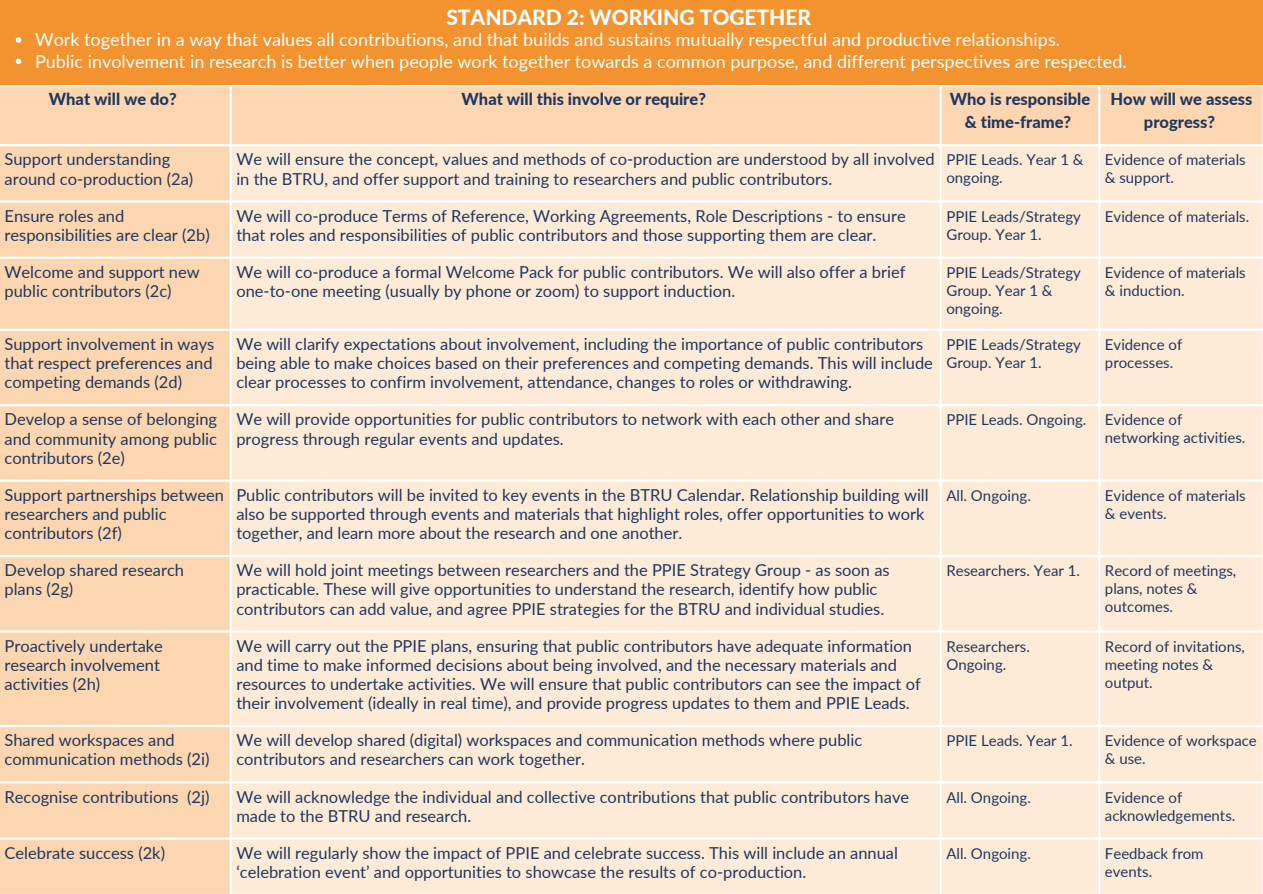
<style>
.page{position:relative;width:1263px;height:894px;background:#fff}
.page>*{position:absolute;margin:0;border:0;box-sizing:border-box;transform-origin:0 0}
.t1{font:800 21px "Lato";color:#fff}
.t2{font:18px/21.3px "Lato";color:#fff}
.t3{font:16.5px/19px "Lato";color:#20375e}
.t4{font:800 16.5px/22.5px "Lato";color:#20375e;text-align:center}
.t5{font:15px/18px "Lato";color:#20375e}
</style>
<div class="page">
<div style="left:0;top:0;width:1262px;height:84px;background:#f29330"></div>
<div style="left:0;top:87px;width:1262px;height:806px;background:#fcd6b0"></div>
<div style="left:232px;top:146px;width:1030px;height:747px;background:#fdebd8"></div>
<svg style="left:16px;top:37px;width:5px;height:6px"></svg>
<svg style="left:16px;top:58px;width:5px;height:6px"></svg>
<p class="t1" style="left:446px;top:4px;width:366px">STANDARD 2: WORKING TOGETHER</p>
<p class="t2" style="left:35px;top:28px;width:1093px">Work together in a way that values all contributions, and that builds and sustains mutually respectful and productive relationships.<br>Public involvement in research is better when people work together towards a common purpose, and different perspectives are respected.</p>
<p class="t4" style="left:49px;top:88px;width:129px">What will we do?</p>
<p class="t4" style="left:462px;top:88px;width:246px">What will this involve or require?</p>
<p class="t4" style="left:950px;top:88px;width:142px">Who is responsible &amp; time-frame?</p>
<p class="t4" style="left:1110px;top:88px;width:143px">How will we assess progress?</p>
<p class="t3" style="left:4px;top:149px;width:190px">Support understanding around co-production (2a)</p>
<p class="t3" style="left:236px;top:149px;width:700px">We will ensure the concept, values and methods of co-production are understood by all involved in the BTRU, and offer support and training to researchers and public contributors.</p>
<p class="t5" style="left:946px;top:151px;width:139px">PPIE Leads. Year 1 &amp; ongoing.</p>
<p class="t5" style="left:1105px;top:151px;width:142px">Evidence of materials &amp; support.</p>
<p class="t3" style="left:4px;top:206px;width:207px">Ensure roles and responsibilities are clear (2b)</p>
<p class="t3" style="left:236px;top:206px;width:671px">We will co-produce Terms of Reference, Working Agreements, Role Descriptions - to ensure that roles and responsibilities of public contributors and those supporting them are clear.</p>
<p class="t5" style="left:946px;top:207px;width:136px">PPIE Leads/Strategy<br>Group. Year 1.</p>
<p class="t5" style="left:1105px;top:207px;width:146px">Evidence of materials.</p>
<p class="t3" style="left:4px;top:262px;width:197px">Welcome and support new public contributors (2c)</p>
<p class="t3" style="left:236px;top:262px;width:671px">We will co-produce a formal Welcome Pack for public contributors. We will also offer a brief one-to-one meeting (usually by phone or zoom) to support induction.</p>
<p class="t5" style="left:946px;top:263px;width:136px">PPIE Leads/Strategy<br>Group. Year 1 &amp; ongoing.</p>
<p class="t5" style="left:1105px;top:263px;width:142px">Evidence of materials &amp; induction.</p>
<p class="t3" style="left:4px;top:334px;width:211px;text-align:justify">Support involvement in ways that respect preferences and competing demands (2d)</p>
<p class="t3" style="left:236px;top:334px;width:698px">We will clarify expectations about involvement, including the importance of public contributors being able to make choices based on their preferences and competing demands. This will include clear processes to confirm involvement, attendance, changes to roles or withdrawing.</p>
<p class="t5" style="left:946px;top:335px;width:136px">PPIE Leads/Strategy<br>Group. Year 1.</p>
<p class="t5" style="left:1105px;top:335px;width:79px">Evidence of processes.</p>
<p class="t3" style="left:4px;top:409px;width:214px;text-align:justify">Develop a sense of belonging and community among public contributors (2e)</p>
<p class="t3" style="left:236px;top:409px;width:659px">We will provide opportunities for public contributors to network with each other and share progress through regular events and updates.</p>
<p class="t5" style="left:1105px;top:410px;width:142px;text-indent:-159px">PPIE Leads. Ongoing. Evidence of networking activities.</p>
<p class="t3" style="left:4px;top:485px;width:221px">Support partnerships between researchers and public contributors (2f)</p>
<p class="t3" style="left:236px;top:485px;width:694px">Public contributors will be invited to key events in the BTRU Calendar. Relationship building will also be supported through events and materials that highlight roles, offer opportunities to work together, and learn more about the research and one another.</p>
<p class="t5" style="left:946px;top:486px;width:86px">All. Ongoing.</p>
<p class="t5" style="left:1105px;top:486px;width:142px">Evidence of materials &amp; events.</p>
<p class="t3" style="left:4px;top:560px;width:181px">Develop shared research plans (2g)</p>
<p class="t3" style="left:236px;top:560px;width:655px">We will hold joint meetings between researchers and the PPIE Strategy Group - as soon as practicable. These will give opportunities to understand the research, identify how public contributors can add value, and agree PPIE strategies for the BTRU and individual studies.</p>
<p class="t5" style="left:946px;top:561px;width:135px">Researchers. Year 1.</p>
<p class="t5" style="left:1105px;top:561px;width:133px">Record of meetings, plans, notes &amp; outcomes.</p>
<p class="t3" style="left:4px;top:635px;width:160px">Proactively undertake research involvement activities (2h)</p>
<p class="t3" style="left:236px;top:635px;width:686px">We will carry out the PPIE plans, ensuring that public contributors have adequate information and time to make informed decisions about being involved, and the necessary materials and resources to undertake activities. We will ensure that public contributors can see the impact of their involvement (ideally in real time), and provide progress updates to them and PPIE Leads.</p>
<p class="t5" style="left:946px;top:636px;width:85px">Researchers.<br>Ongoing.</p>
<p class="t5" style="left:1105px;top:636px;width:142px">Record of invitations, meeting notes &amp; output.</p>
<p class="t3" style="left:4px;top:730px;width:206px">Shared workspaces and communication methods (2i)</p>
<p class="t3" style="left:236px;top:730px;width:627px">We will develop shared (digital) workspaces and communication methods where public contributors and researchers can work together.</p>
<p class="t5" style="left:946px;top:731px;width:128px">PPIE Leads. Year 1.</p>
<p class="t5" style="left:1105px;top:731px;width:153px">Evidence of workspace &amp; use.</p>
<p class="t3" style="left:4px;top:786px;width:207px">Recognise contributions (2j)</p>
<p class="t3" style="left:236px;top:786px;width:674px">We will acknowledge the individual and collective contributions that public contributors have made to the BTRU and research.</p>
<p class="t5" style="left:946px;top:787px;width:86px">All. Ongoing.</p>
<p class="t5" style="left:1105px;top:787px;width:132px">Evidence of acknowledgements.</p>
<p class="t3" style="left:4px;top:842px;width:162px">Celebrate success (2k)</p>
<p class="t3" style="left:236px;top:842px;width:663px">We will regularly show the impact of PPIE and celebrate success. This will include an annual ‘celebration event’ and opportunities to showcase the results of co-production.</p>
<p class="t5" style="left:946px;top:843px;width:86px">All. Ongoing.</p>
<p class="t5" style="left:1105px;top:843px;width:100px">Feedback from events.</p>
</div>
